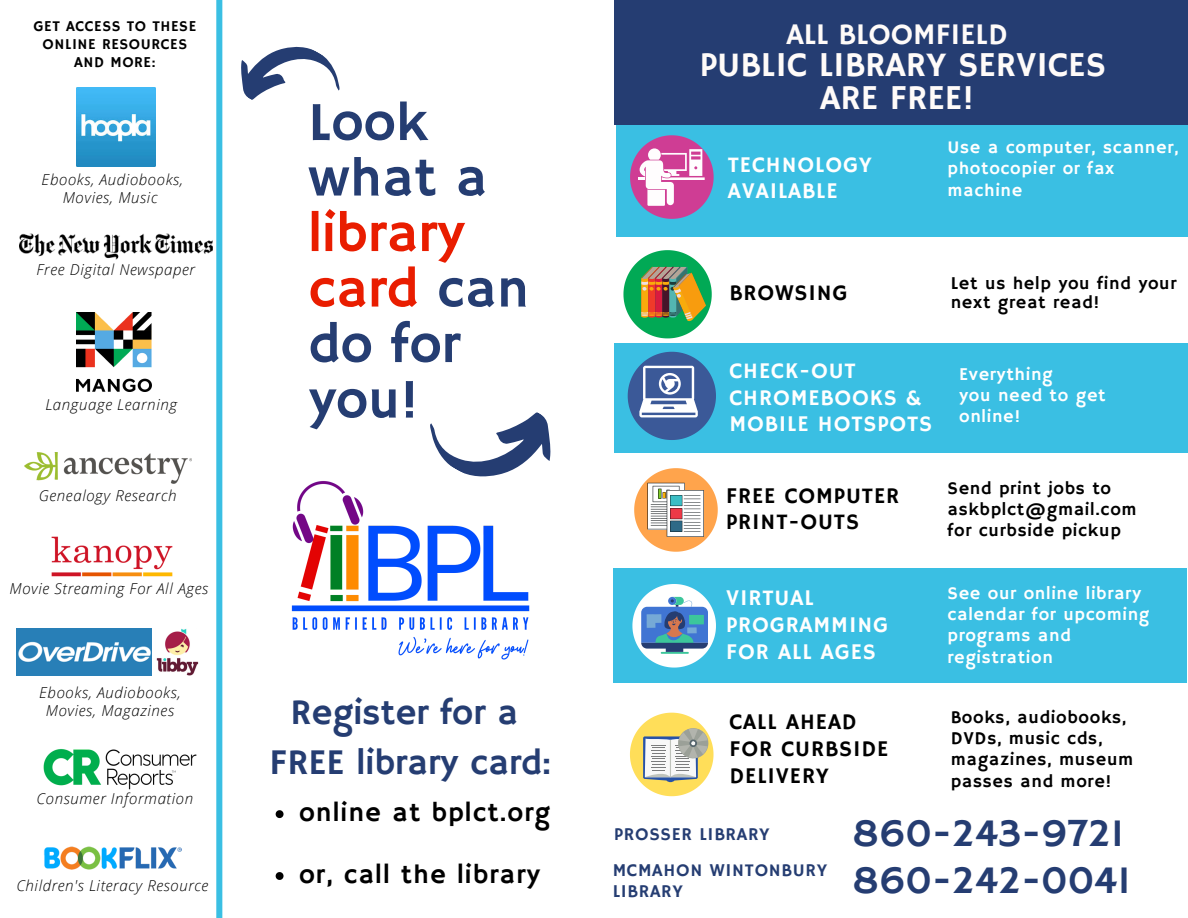
<style>
.page{position:relative;width:1188px;height:918px;background:#fff}
.page>*{position:absolute;margin:0;border:0;box-sizing:border-box;transform-origin:0 0}
.t1{font:55.2px/55.5px "Hammersmith One";color:#253d72}
.t2{font:39.75px "Hammersmith One";color:#253d72}
.t3{font:36px "Hammersmith One";color:#253d72}
.t4{font:34.8px/32.7px "Hammersmith One";color:#fffbf9;text-align:center}
.t5{font:29.85px "Hammersmith One";color:#fffbf9}
.t6{font:27px "Hammersmith One";letter-spacing:.04em;color:#000}
.t7{font:22.35px/26.7px "Hammersmith One";letter-spacing:.04em;color:#fff}
.t8{font:22.35px/26.7px "Hammersmith One";letter-spacing:.04em;color:#000}
.t9{font:18px/21.3px "Hammersmith One";letter-spacing:.04em;color:#000}
.t10{font:18px/21.3px "Hammersmith One";letter-spacing:.04em;color:#fff}
.t11{font:18px/21.3px "Hammersmith One";letter-spacing:.04em;color:#253d72}
.t12{font:italic 300 15px "Open Sans";letter-spacing:.04em;color:#000}
.t13{font:15px/17.9px "Hammersmith One";letter-spacing:.04em;color:#000;text-align:center}
.s1{color:#e91d00}
</style>
<div class="page">
<img style="left:25px;top:453px;width:166px;height:30px">
<img style="left:19px;top:233px;width:177px;height:27px">
<img style="left:76px;top:313px;width:76px;height:78px">
<img style="left:43px;top:749px;width:153px;height:40px">
<img style="left:16px;top:629px;width:135px;height:46px">
<img style="left:44px;top:846px;width:138px;height:24px">
<img style="left:51px;top:536px;width:122px;height:41px">
<img style="left:76px;top:88px;width:79px;height:79px">
<svg style="left:430px;top:412px;width:121px;height:65px"></svg>
<div style="left:613px;top:568px;width:573px;height:115px;background:#3abfe3"></div>
<svg style="left:634px;top:468px;width:84px;height:84px"></svg>
<div style="left:617px;top:124px;width:571px;height:115px;background:#3abfe3"></div>
<svg style="left:632px;top:584px;width:84px;height:84px"></svg>
<div style="left:614px;top:237px;width:574px;height:115px;background:#fff"></div>
<svg style="left:630px;top:135px;width:84px;height:84px"></svg>
<div style="left:614px;top:0;width:574px;height:125px;background:#253d72"></div>
<div style="left:614px;top:344px;width:574px;height:109px;background:#3abfe3"></div>
<svg style="left:628px;top:352px;width:88px;height:88px"></svg>
<svg style="left:630px;top:712px;width:84px;height:84px"></svg>
<svg style="left:623px;top:250px;width:89px;height:88px"></svg>
<img style="left:351px;top:497px;width:179px;height:163px">
<img style="left:156px;top:629px;width:40px;height:46px">
<svg style="left:196px;top:0;width:155px;height:918px"></svg>
<p class="t13" style="left:34px;top:18px;width:164px">GET ACCESS TO THESE<br>ONLINE RESOURCES</p>
<p class="t13" style="left:74px;top:54px;width:83px">AND MORE:</p>
<p class="t12" style="left:42px;top:169px;width:143px">Ebooks, Audiobooks,</p>
<p class="t12" style="left:63px;top:187px;width:96px">Movies, Music</p>
<p class="t12" style="left:36px;top:259px;width:160px">Free Digital Newspaper</p>
<p class="t12" style="left:45px;top:394px;width:133px">Language Learning</p>
<p class="t12" style="left:39px;top:485px;width:139px">Genealogy Research</p>
<p class="t12" style="left:9px;top:578px;width:200px">Movie Streaming For All Ages</p>
<p class="t12" style="left:39px;top:682px;width:143px">Ebooks, Audiobooks,</p>
<p class="t12" style="left:46px;top:700px;width:130px">Movies, Magazines</p>
<p class="t12" style="left:37px;top:788px;width:158px">Consumer Information</p>
<p class="t12" style="left:16px;top:875px;width:194px">Children's Literacy Resource</p>
<p class="t1" style="left:308px;top:97px;width:222px">Look what a <span class="s1">library card</span> can do for you!</p>
<p class="t3" style="left:290px;top:692px;width:229px">Register for a</p>
<p class="t3" style="left:270px;top:741px;width:283px">FREE library card:</p>
<p class="t6" style="left:299px;top:797px;width:253px">online at bplct.org</p>
<p class="t6" style="left:299px;top:859px;width:242px">or, call the library</p>
<p class="t5" style="left:786px;top:18px;width:223px">ALL BLOOMFIELD</p>
<p class="t4" style="left:700px;top:50px;width:408px">PUBLIC LIBRARY SERVICES<br>ARE FREE!</p>
<p class="t7" style="left:728px;top:153px;width:146px;line-height:25.8px">TECHNOLOGY<br>AVAILABLE</p>
<p class="t8" style="left:729px;top:280px;width:120px">BROWSING</p>
<p class="t10" style="left:947px;top:137px;width:233px">Use a computer, scanner, photocopier or fax machine</p>
<p class="t9" style="left:951px;top:274px;width:227px;line-height:19.2px">Let us help you find your next great read!</p>
<p class="t7" style="left:729px;top:358px;width:204px">CHECK-OUT<br>CHROMEBOOKS &amp;<br>MOBILE HOTSPOTS</p>
<p class="t10" style="left:959px;top:364px;width:95px">Everything</p>
<p class="t10" style="left:959px;top:385px;width:148px">you need to get online!</p>
<p class="t8" style="left:726px;top:483px;width:175px">FREE COMPUTER<br>PRINT-OUTS</p>
<p class="t7" style="left:726px;top:586px;width:163px">VIRTUAL<br>PROGRAMMING<br>FOR ALL AGES</p>
<p class="t8" style="left:729px;top:710px;width:160px">CALL AHEAD<br>FOR CURBSIDE<br>DELIVERY</p>
<p class="t9" style="left:947px;top:478px;width:191px">Send print jobs to askbplct@gmail.com</p>
<p class="t9" style="left:947px;top:521px;width:175px">for curbside pickup</p>
<p class="t10" style="left:947px;top:583px;width:203px">See our online library calendar for upcoming programs and registration</p>
<p class="t9" style="left:951px;top:707px;width:184px">Books, audiobooks,<br>DVDs, music cds, magazines, museum passes and more!</p>
<p class="t11" style="left:614px;top:824px;width:157px">PROSSER LIBRARY</p>
<p class="t2" style="left:853px;top:811px;width:273px">860-243-9721</p>
<p class="t11" style="left:613px;top:860px;width:216px">MCMAHON WINTONBURY<br>LIBRARY</p>
<p class="t2" style="left:853px;top:857px;width:280px">860-242-0041</p>
</div>
